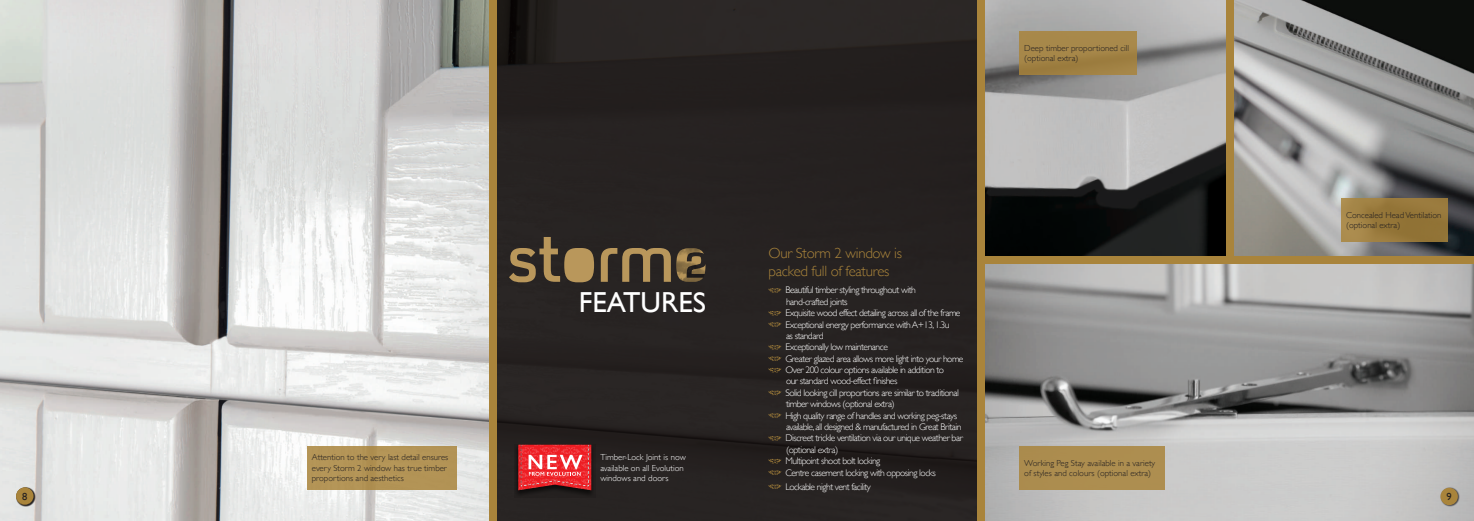
<style>
.page{position:relative;width:1474px;height:521px;background:#fff}
.page>*{position:absolute;margin:0;border:0;box-sizing:border-box;transform-origin:0 0}
.t1{font:28.88px "Gill Sans";color:#fff}
.t2{font:300 14.88px/17.8px "Gill Sans";letter-spacing:-.02em;color:#a9843b}
.t3{font:10.5px "Gill Sans";color:#231f20}
.t4{font:300 9.62px/11.4px "Gill Sans";letter-spacing:-.05em;color:#fff}
.t5{font:300 8.75px/10.5px "Gill Sans";color:#231f20}
.t6{font:300 8.75px/10.5px "Gill Sans";color:#fff}
</style>
<div class="page">
<img style="left:1233px;top:0;width:240px;height:257px">
<img style="left:985px;top:0;width:240px;height:257px">
<img style="left:0;top:0;width:489px;height:521px">
<div style="left:307px;top:446px;width:149px;height:43px;background:#b39456"></div>
<div style="left:16px;top:487px;width:20px;height:20px;background:#231f20;opacity:.75"></div>
<img style="left:985px;top:264px;width:488px;height:257px">
<div style="left:1440px;top:487px;width:19px;height:20px;background:#231f20;opacity:.75"></div>
<div style="left:1440px;top:488px;width:17px;height:17px;background:#a9843b;border-radius:50%"></div>
<div style="left:16px;top:487px;width:19px;height:19px;background:#231f20;opacity:.75"></div>
<div style="left:16px;top:487px;width:17px;height:17px;background:#a9843b;border-radius:50%"></div>
<div style="left:492px;top:0;width:491px;height:521px;background:#272221"></div>
<div style="left:1341px;top:198px;width:106px;height:44px;background:linear-gradient(to right,#a68649,#8e7033)"></div>
<div style="left:1019px;top:32px;width:117px;height:43px;background:#a68749"></div>
<div style="left:1019px;top:446px;width:145px;height:43px;background:#ad8d4f"></div>
<div style="left:489px;top:0;width:7px;height:521px;background:#a9843b"></div>
<div style="left:977px;top:0;width:8px;height:521px;background:#a9843b"></div>
<div style="left:981px;top:257px;width:492px;height:7px;background:#a9843b"></div>
<div style="left:1225px;top:0;width:8px;height:260px;background:#a9843b"></div>
<svg style="left:509px;top:237px;width:162px;height:45px"></svg>
<img style="left:676px;top:248px;width:29px;height:34px">
<svg style="left:768px;top:288px;width:13px;height:5px"></svg>
<svg style="left:768px;top:311px;width:13px;height:4px"></svg>
<svg style="left:768px;top:322px;width:13px;height:5px"></svg>
<svg style="left:768px;top:345px;width:13px;height:5px"></svg>
<svg style="left:768px;top:356px;width:13px;height:5px"></svg>
<svg style="left:768px;top:368px;width:13px;height:4px"></svg>
<svg style="left:768px;top:391px;width:13px;height:4px"></svg>
<svg style="left:768px;top:413px;width:13px;height:5px"></svg>
<svg style="left:768px;top:436px;width:13px;height:5px"></svg>
<svg style="left:768px;top:459px;width:13px;height:4px"></svg>
<svg style="left:768px;top:470px;width:13px;height:5px"></svg>
<svg style="left:768px;top:484px;width:13px;height:5px"></svg>
<div style="left:514px;top:444px;width:81px;height:53px;background:#231f20"></div>
<div style="left:520px;top:444px;width:69px;height:43px;background:#5c1e1f"></div>
<svg style="left:518px;top:445px;width:74px;height:45px;background:#df4348"></svg>
<p class="t5" style="left:1024px;top:42px;width:106px">Deep timber proportioned cill (optional extra)</p>
<p class="t5" style="left:1346px;top:209px;width:97px">Concealed Head Ventilation (optional extra)</p>
<h2 class="t2" style="left:768px;top:243px;width:135px">Our Storm 2 window is packed full of features</h2>
<p class="t4" style="left:785px;top:284px;width:180px">Beautiful timber styling throughout with<br>hand-crafted joints<br>Exquisite wood effect detailing across all of the frame Exceptional energy performance with A+13, 1.3u<br>as standard<br>Exceptionally low maintenance<br>Greater glazed area allows more light into your home Over 200 colour options available in addition to<br>our standard wood-effect finishes<br>Solid looking cill proportions are similar to traditional timber windows (optional extra)<br>High quality range of handles and working peg-stays available, all designed &amp; manufactured in Great Britain Discreet trickle ventilation via our unique weather bar (optional extra)<br>Multipoint shoot bolt locking<br>Centre casement locking with opposing locks</p>
<p class="t4" style="left:785px;top:480px;width:87px">Lockable night vent facility</p>
<h1 class="t1" style="left:579px;top:285px;width:129px">FEATURES</h1>
<p class="t5" style="left:312px;top:452px;width:138px">Attention to the very last detail ensures every Storm 2 window has true timber proportions and aesthetics</p>
<p class="t6" style="left:600px;top:452px;width:87px">Timber-Lock Joint is now available on all Evolution windows and doors</p>
<p class="t5" style="left:1024px;top:457px;width:132px">Working Peg Stay available in a variety of styles and colours (optional extra)</p>
<p class="t3" style="left:22px;top:490px;width:7px">8</p>
<p class="t3" style="left:1446px;top:490px;width:7px">9</p>
</div>
